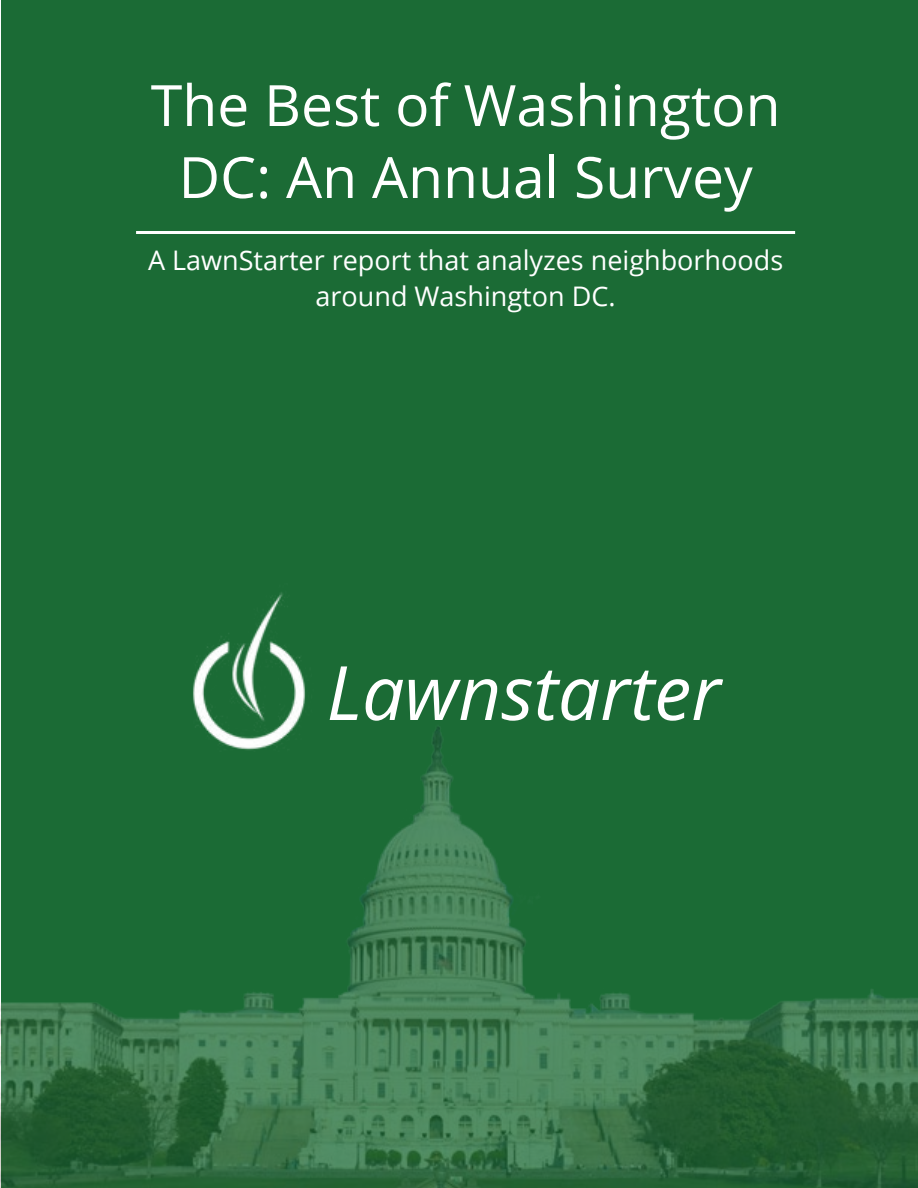
<style>
.page{position:relative;width:918px;height:1188px;background:#fff}
.page>*{position:absolute;margin:0;border:0;box-sizing:border-box;transform-origin:0 0}
.t1{font:italic 75px "Open Sans";color:#fff}
.t2{font:57px/72px "Open Sans";color:#fff;text-align:center}
.t3{font:27px/36px "Open Sans";color:#fff;text-align:center}
</style>
<div class="page">
<div style="left:2px;top:0;width:916px;height:1188px;background:#1b6b35"></div>
<hr style="left:136px;top:231px;width:659px;height:3px;background:#fff">
<img style="left:0;top:687px;width:918px;height:501px">
<img style="left:159px;top:592px;width:180px;height:189px">
<h2 class="t2" style="left:151px;top:68px;width:631px">The Best of Washington<br>DC: An Annual Survey</h2>
<p class="t3" style="left:148px;top:242px;width:637px">A LawnStarter report that analyzes neighborhoods around Washington DC.</p>
<h1 class="t1" style="left:327px;top:641px;width:396px">Lawnstarter</h1>
</div>
